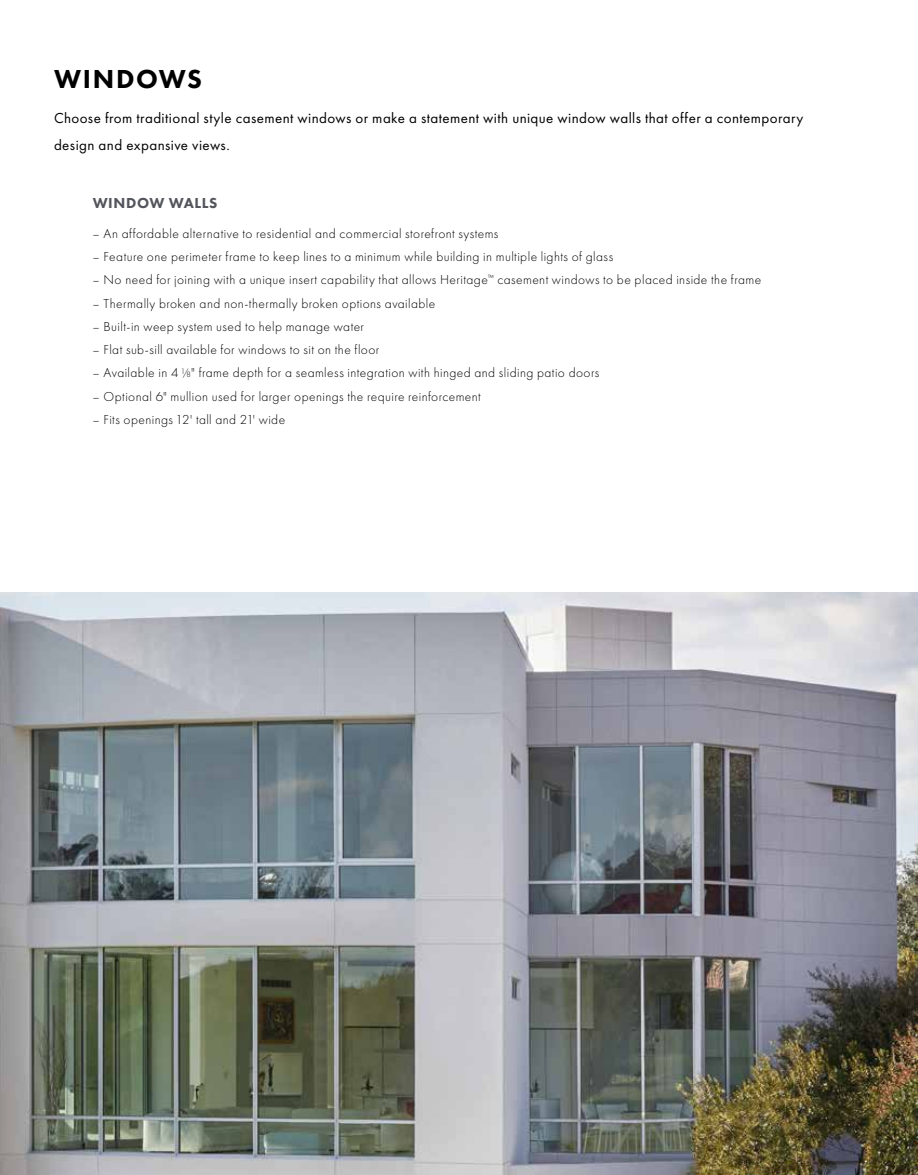
<style>
.page{position:relative;width:918px;height:1175px;background:#fff}
.page>*{position:absolute;margin:0;border:0;box-sizing:border-box;transform-origin:0 0}
.t1{font:800 27px "Futura PT";letter-spacing:.06em;color:#000}
.t2{font:15px/27px "Futura PT";letter-spacing:.025em;color:#000}
.t3{font:800 15px "Futura PT";letter-spacing:.04em;color:#53555c}
.t4{font:300 13.5px "Futura PT";letter-spacing:.03em;color:#000}
.s1{font-size:10.2px}
.s2{font-size:8.1px}
</style>
<div class="page">
<img style="left:0;top:592px;width:918px;height:582px">
<h1 class="t1" style="left:54px;top:62px;width:149px">WINDOWS</h1>
<p class="t2" style="left:54px;top:104px;width:751px">Choose from traditional style casement windows or make a statement with unique window walls that offer a contemporary design and expansive views.</p>
<p class="t3" style="left:93px;top:193px;width:126px">WINDOW WALLS</p>
<p class="t4" style="left:93px;top:226px;width:407px">– An affordable alternative to residential and commercial storefront systems</p>
<p class="t4" style="left:93px;top:249px;width:522px">– Feature one perimeter frame to keep lines to a minimum while building in multiple lights of glass</p>
<p class="t4" style="left:93px;top:272px;width:670px">– No need for joining with a unique insert capability that allows Heritage<sup>™</sup> casement windows to be placed inside the frame</p>
<p class="t4" style="left:93px;top:295px;width:344px">– Thermally broken and non-thermally broken options available</p>
<p class="t4" style="left:93px;top:319px;width:273px">– Built-in weep system used to help manage water</p>
<p class="t4" style="left:93px;top:342px;width:288px">– Flat sub-sill available for windows to sit on the floor</p>
<p class="t4" style="left:93px;top:365px;width:508px">– Available in 4 <sup>1</sup><span class="s1">/</span><span class="s2">8</span>" frame depth for a seamless integration with hinged and sliding patio doors</p>
<p class="t4" style="left:93px;top:388px;width:390px">– Optional 6" mullion used for larger openings the require reinforcement</p>
<p class="t4" style="left:93px;top:412px;width:194px">– Fits openings 12' tall and 21' wide</p>
</div>
